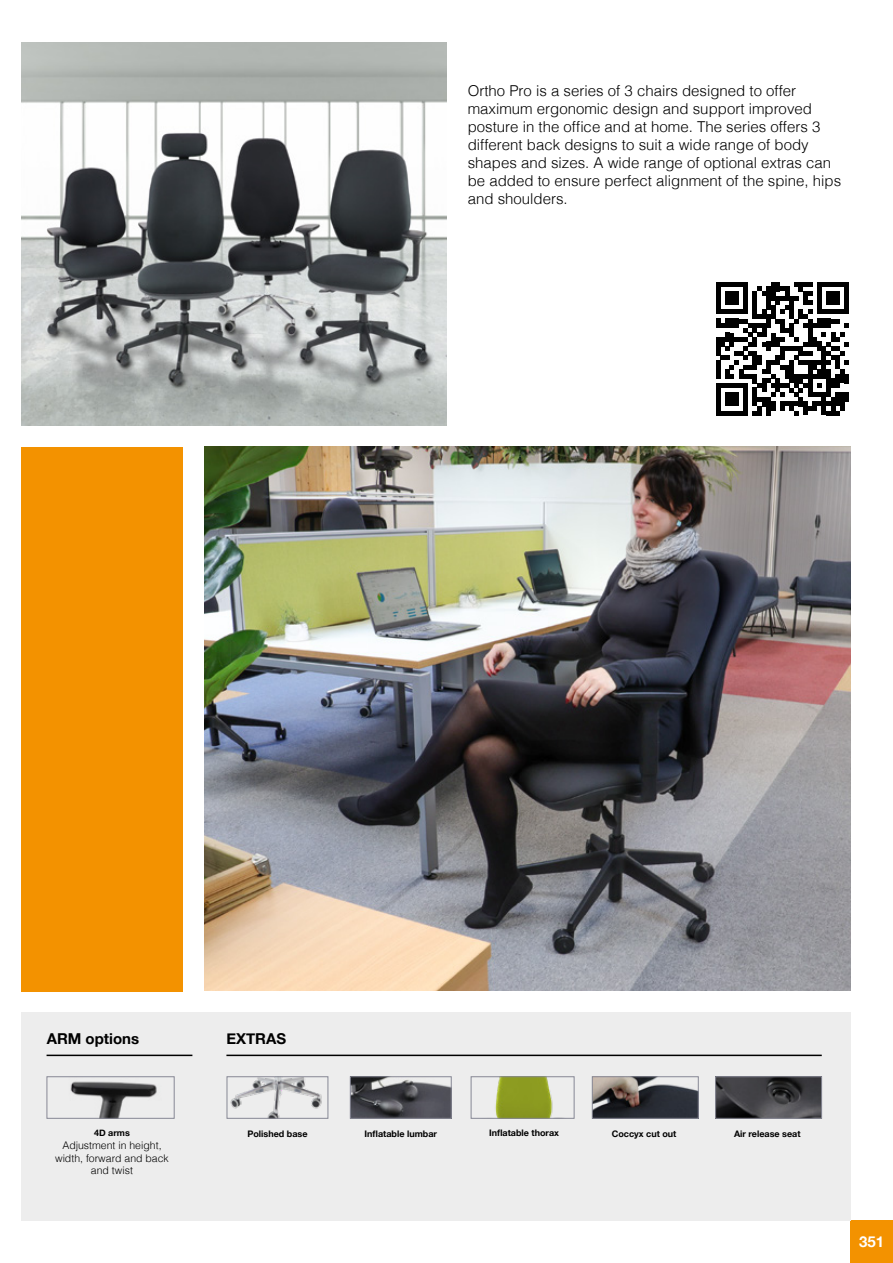
<style>
.page{position:relative;width:893px;height:1263px;background:#fff}
.page>*{position:absolute;margin:0;border:0;box-sizing:border-box;transform-origin:0 0}
.t1{font:300 15px/18px "Helvetica";color:#000}
.t2{font:700 15px "Helvetica Neue";color:#000}
.t3{font:700 15px "Helvetica Neue";color:#fff}
.t4{font:300 10.5px/12.6px "Helvetica";color:#000;text-align:center}
.t5{font:700 9px "Helvetica Neue";color:#000}
</style>
<div class="page">
<div style="left:850px;top:1220px;width:43px;height:43px;background:#f39200"></div>
<div style="left:21px;top:1012px;width:829px;height:208px;background:#ededed"></div>
<img style="left:70px;top:1081px;width:87px;height:35px">
<div style="left:47px;top:1076px;width:127px;height:42px;border:1px solid #9293a1"></div>
<img style="left:594px;top:1078px;width:102px;height:38px">
<div style="left:592px;top:1076px;width:106px;height:42px;border:1px solid #9293a1"></div>
<img style="left:495px;top:1078px;width:58px;height:38px">
<div style="left:471px;top:1076px;width:103px;height:42px;border:1px solid #9293a1"></div>
<img style="left:352px;top:1078px;width:97px;height:38px">
<div style="left:350px;top:1076px;width:101px;height:42px;border:1px solid #9293a1"></div>
<img style="left:230px;top:1078px;width:92px;height:38px">
<div style="left:227px;top:1076px;width:101px;height:42px;border:1px solid #9293a1"></div>
<div style="left:21px;top:448px;width:162px;height:544px;background:#f39200"></div>
<img style="left:21px;top:43px;width:425px;height:382px">
<img style="left:204px;top:446px;width:646px;height:545px">
<hr style="left:226px;top:1054px;width:596px;height:2px;background:#000">
<hr style="left:47px;top:1054px;width:145px;height:2px;background:#000">
<img style="left:717px;top:1078px;width:103px;height:38px">
<div style="left:715px;top:1076px;width:107px;height:42px;border:1px solid #9293a1"></div>
<svg style="left:716px;top:282px;width:133px;height:133px"></svg>
<div style="left:844px;top:374px;width:5px;height:9px;background:#000"></div>
<div style="left:844px;top:392px;width:5px;height:10px;background:#000"></div>
<p class="t1" style="left:468px;top:80px;width:375px">Ortho Pro is a series of 3 chairs designed to offer maximum ergonomic design and support improved posture in the office and at home. The series offers 3 different back designs to suit a wide range of body shapes and sizes. A wide range of optional extras can be added to ensure perfect alignment of the spine, hips and shoulders.</p>
<p class="t2" style="left:47px;top:1026px;width:94px">ARM options</p>
<p class="t2" style="left:226px;top:1027px;width:61px">EXTRAS</p>
<p class="t5" style="left:94px;top:1126px;width:37px">4D arms</p>
<p class="t4" style="left:55px;top:1138px;width:115px">Adjustment in height, width, forward and back and twist</p>
<p class="t5" style="left:247px;top:1126px;width:62px">Polished base</p>
<p class="t5" style="left:365px;top:1126px;width:74px">Inflatable lumbar</p>
<p class="t5" style="left:489px;top:1125px;width:71px">Inflatable thorax</p>
<p class="t5" style="left:612px;top:1126px;width:66px">Coccyx cut out</p>
<p class="t5" style="left:734px;top:1126px;width:68px">Air release seat</p>
<p class="t3" style="left:859px;top:1230px;width:27px">351</p>
</div>
